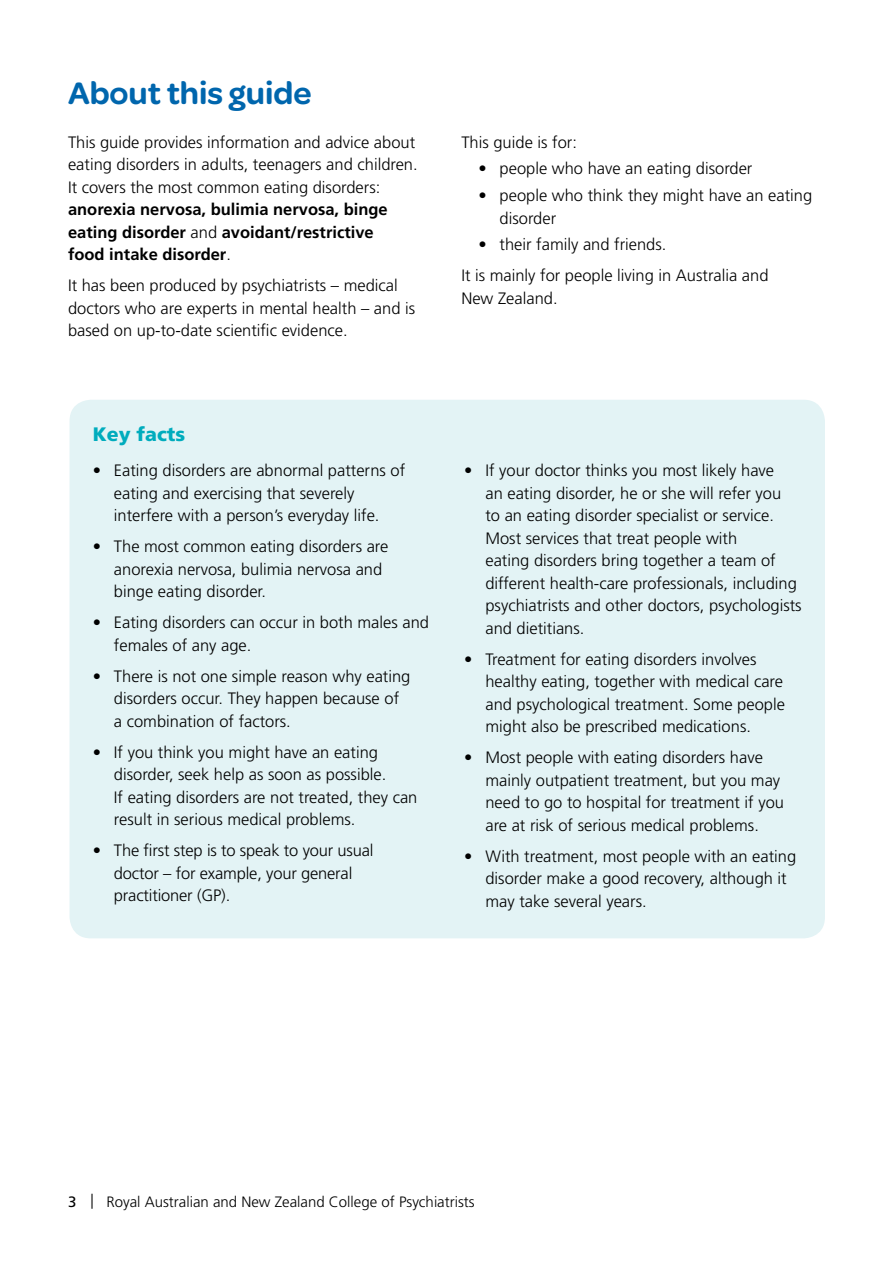
<style>
.page{position:relative;width:893px;height:1263px;background:#fff}
.page>*{position:absolute;margin:0;border:0;box-sizing:border-box;transform-origin:0 0}
.t1{font:600 33px "Omnes";color:#0066ad}
.t2{font:900 19.5px "Frutiger LT Std";color:#00acbd}
.t3{font:300 16.5px/22.5px "Frutiger LT Std";color:#000}
.t4{font:700 16.5px/22.5px "Frutiger LT Std";color:#000}
.t5{font:300 15px "Frutiger LT Std";color:#000}
.s1{font-weight:300}
.s2{font-weight:400}
</style>
<div class="page">
<div style="left:70px;top:400px;width:755px;height:538px;background:#e3f3f5;border-radius:21px"></div>
<h1 class="t1" style="left:68px;top:69px;width:245px">About this guide</h1>
<p class="t3" style="left:68px;top:131px;width:351px">This guide provides information and advice about eating disorders in adults, teenagers and children.<br>It covers the most common eating disorders:</p>
<p class="t4" style="left:68px;top:198px;width:321px">anorexia nervosa, bulimia nervosa, binge eating disorder <span class="s1">and</span> avoidant/restrictive food intake disorder<span class="s1">.</span></p>
<p class="t3" style="left:68px;top:274px;width:349px">It has been produced by psychiatrists – medical doctors who are experts in mental health – and is based on up-to-date scientific evidence.</p>
<p class="t3" style="left:461px;top:131px;width:117px">This guide is for:</p>
<p class="t3" style="left:478px;top:158px;width:276px">• people who have an eating disorder</p>
<p class="t3" style="left:500px;top:184px;width:314px;text-indent:-21px">• people who think they might have an eating disorder</p>
<p class="t3" style="left:461px;top:229px;width:309px;line-height:31px;text-indent:17px">• their family and friends.<br>It is mainly for people living in Australia and</p>
<p class="t3" style="left:461px;top:287px;width:98px">New Zealand.</p>
<p class="t2" style="left:93px;top:422px;width:94px">Key facts</p>
<p class="t3" style="left:114px;top:459px;width:293px;text-indent:-21px">• Eating disorders are abnormal patterns of eating and exercising that severely interfere with a person’s everyday life.</p>
<p class="t3" style="left:114px;top:536px;width:276px;text-indent:-21px">• The most common eating disorders are anorexia nervosa, bulimia nervosa and binge eating disorder.</p>
<p class="t3" style="left:114px;top:612px;width:317px;text-indent:-21px">• Eating disorders can occur in both males and females of any age.</p>
<p class="t3" style="left:114px;top:665px;width:298px;text-indent:-21px">• There is not one simple reason why eating disorders occur. They happen because of a combination of factors.</p>
<p class="t3" style="left:114px;top:741px;width:305px;text-indent:-21px">• If you think you might have an eating disorder, seek help as soon as possible.<br>If eating disorders are not treated, they can result in serious medical problems.</p>
<p class="t3" style="left:114px;top:840px;width:261px;text-indent:-21px">• The first step is to speak to your usual doctor – for example, your general practitioner (GP).</p>
<p class="t3" style="left:485px;top:460px;width:318px;text-indent:-21px">• If your doctor thinks you most likely have<br>an eating disorder, he or she will refer you<br>to an eating disorder specialist or service.<br>Most services that treat people with<br>eating disorders bring together a team of different health-care professionals, including psychiatrists and other doctors, psychologists and dietitians.</p>
<p class="t3" style="left:485px;top:648px;width:301px;text-indent:-21px">• Treatment for eating disorders involves healthy eating, together with medical care and psychological treatment. Some people might also be prescribed medications.</p>
<p class="t3" style="left:485px;top:747px;width:300px;text-indent:-21px">• Most people with eating disorders have mainly outpatient treatment, but you may need to go to hospital for treatment if you are at risk of serious medical problems.</p>
<p class="t3" style="left:485px;top:845px;width:312px;text-indent:-21px">• With treatment, most people with an eating disorder make a good recovery, although it may take several years.</p>
<p class="t5" style="left:68px;top:1193px;width:408px"><span class="s2">3</span> | Royal Australian and New Zealand College of Psychiatrists</p>
</div>
